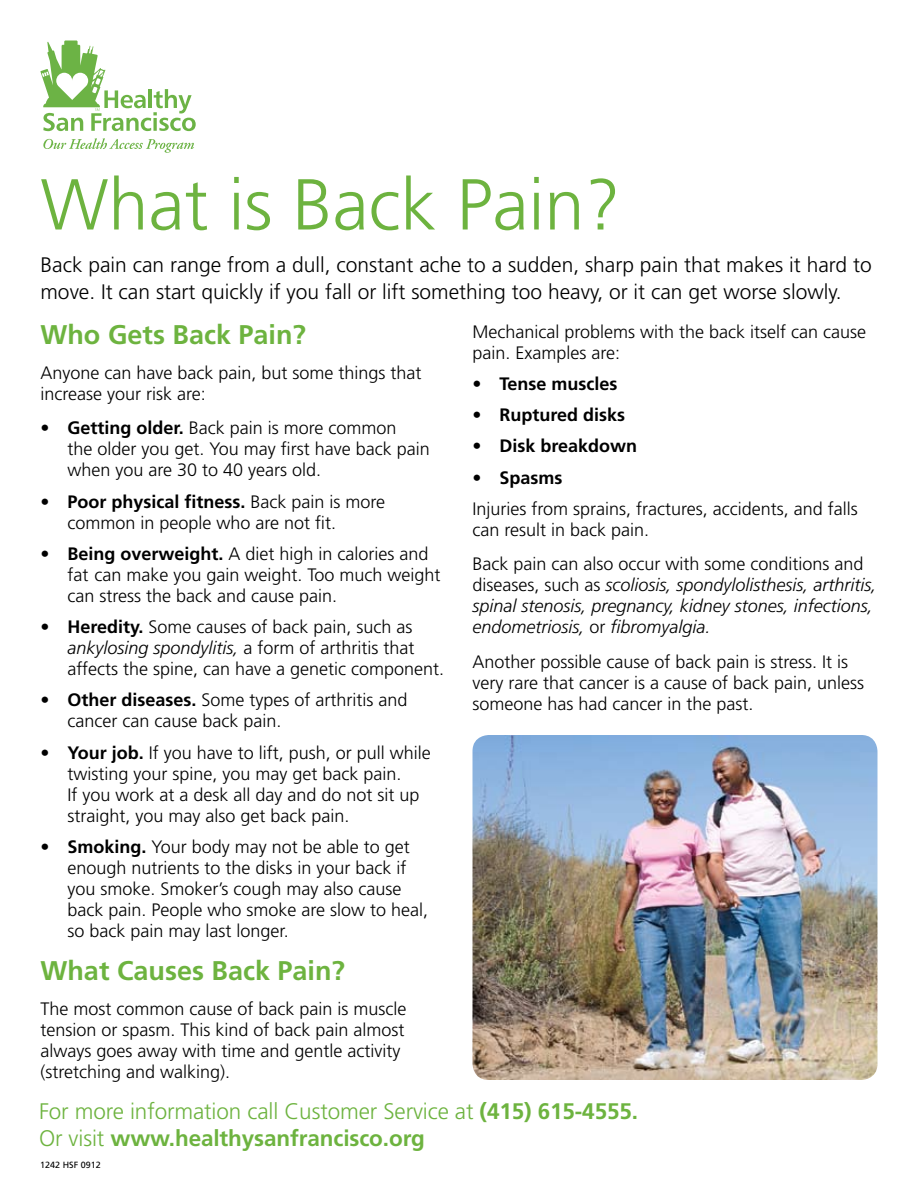
<style>
.page{position:relative;width:918px;height:1188px;background:#fff}
.page>*{position:absolute;margin:0;border:0;box-sizing:border-box;transform-origin:0 0}
.t1{font:300 72px "Frutiger";color:#6db33f}
.t2{font:700 27px "Frutiger";color:#6db33f}
.t3{font:300 22.5px/27px "Frutiger";letter-spacing:-.005em;color:#6db33f}
.t4{font:300 21px/27px "Frutiger";color:#000}
.t5{font:300 18px/21px "Frutiger";color:#000}
.t6{font:italic 300 18px/21px "Frutiger";color:#000}
.t7{font:700 18px "Frutiger";color:#000}
.t8{font:9px "Frutiger";color:#000}
.s1{font-weight:700}
.s2{font-style:italic}
.s3{font-style:normal}
</style>
<div class="page">
<svg style="left:43px;top:138px;width:151px;height:15px"></svg>
<svg style="left:40px;top:41px;width:156px;height:90px"></svg>
<img style="left:472px;top:735px;width:406px;height:345px">
<h1 class="t1" style="left:40px;top:164px;width:582px">What is Back Pain?</h1>
<p class="t4" style="left:40px;top:252px;width:833px">Back pain can range from a dull, constant ache to a sudden, sharp pain that makes it hard to move. It can start quickly if you fall or lift something too heavy, or it can get worse slowly.</p>
<h2 class="t2" style="left:40px;top:319px;width:267px">Who Gets Back Pain?</h2>
<p class="t5" style="left:40px;top:362px;width:383px">Anyone can have back pain, but some things that increase your risk are:</p>
<p class="t5" style="left:68px;top:418px;width:364px;text-indent:-27px">• <span class="s1">Getting older.</span> Back pain is more common<br>the older you get. You may first have back pain when you are 30 to 40 years old.</p>
<p class="t5" style="left:68px;top:491px;width:319px;text-indent:-27px">• <span class="s1">Poor physical fitness.</span> Back pain is more common in people who are not fit.</p>
<p class="t5" style="left:68px;top:543px;width:375px;text-indent:-27px">• <span class="s1">Being overweight.</span> A diet high in calories and fat can make you gain weight. Too much weight can stress the back and cause pain.</p>
<p class="t5" style="left:68px;top:617px;width:378px;text-indent:-27px">• <span class="s1">Heredity.</span> Some causes of back pain, such as <span class="s2">ankylosing spondylitis,</span> a form of arthritis that affects the spine, can have a genetic component.</p>
<p class="t5" style="left:68px;top:690px;width:342px;text-indent:-27px">• <span class="s1">Other diseases.</span> Some types of arthritis and cancer can cause back pain.</p>
<p class="t5" style="left:68px;top:742px;width:365px;text-indent:-27px">• <span class="s1">Your job.</span> If you have to lift, push, or pull while twisting your spine, you may get back pain.<br>If you work at a desk all day and do not sit up straight, you may also get back pain.</p>
<p class="t5" style="left:68px;top:836px;width:362px;text-indent:-27px">• <span class="s1">Smoking.</span> Your body may not be able to get enough nutrients to the disks in your back if you smoke. Smoker’s cough may also cause back pain. People who smoke are slow to heal, so back pain may last longer.</p>
<h2 class="t2" style="left:40px;top:955px;width:306px">What Causes Back Pain?</h2>
<p class="t5" style="left:40px;top:998px;width:368px">The most common cause of back pain is muscle tension or spasm. This kind of back pain almost always goes away with time and gentle activity (stretching and walking).</p>
<p class="t5" style="left:472px;top:321px;width:395px">Mechanical problems with the back itself can cause pain. Examples are:</p>
<p class="t7" style="left:472px;top:373px;width:147px">• Tense muscles</p>
<p class="t7" style="left:472px;top:404px;width:154px">• Ruptured disks</p>
<p class="t7" style="left:472px;top:435px;width:166px">• Disk breakdown</p>
<p class="t7" style="left:472px;top:467px;width:91px">• Spasms</p>
<p class="t5" style="left:472px;top:498px;width:387px">Injuries from sprains, fractures, accidents, and falls can result in back pain.</p>
<p class="t6" style="left:472px;top:554px;width:406px"><span class="s3">Back pain can also occur with some conditions and diseases, such as</span> scoliosis, spondylolisthesis, arthritis, spinal stenosis, pregnancy, kidney stones, infections, endometriosis, <span class="s3">or</span> fibromyalgia.</p>
<p class="t5" style="left:472px;top:651px;width:393px">Another possible cause of back pain is stress. It is very rare that cancer is a cause of back pain, unless someone has had cancer in the past.</p>
<p class="t3" style="left:39px;top:1098px;width:601px">For more information call Customer Service at <span class="s1">(415) 615-4555.<br></span>Or visit <span class="s1">www.healthysanfrancisco.org</span></p>
<p class="t8" style="left:40px;top:1159px;width:62px">1242 HSF 0912</p>
</div>
